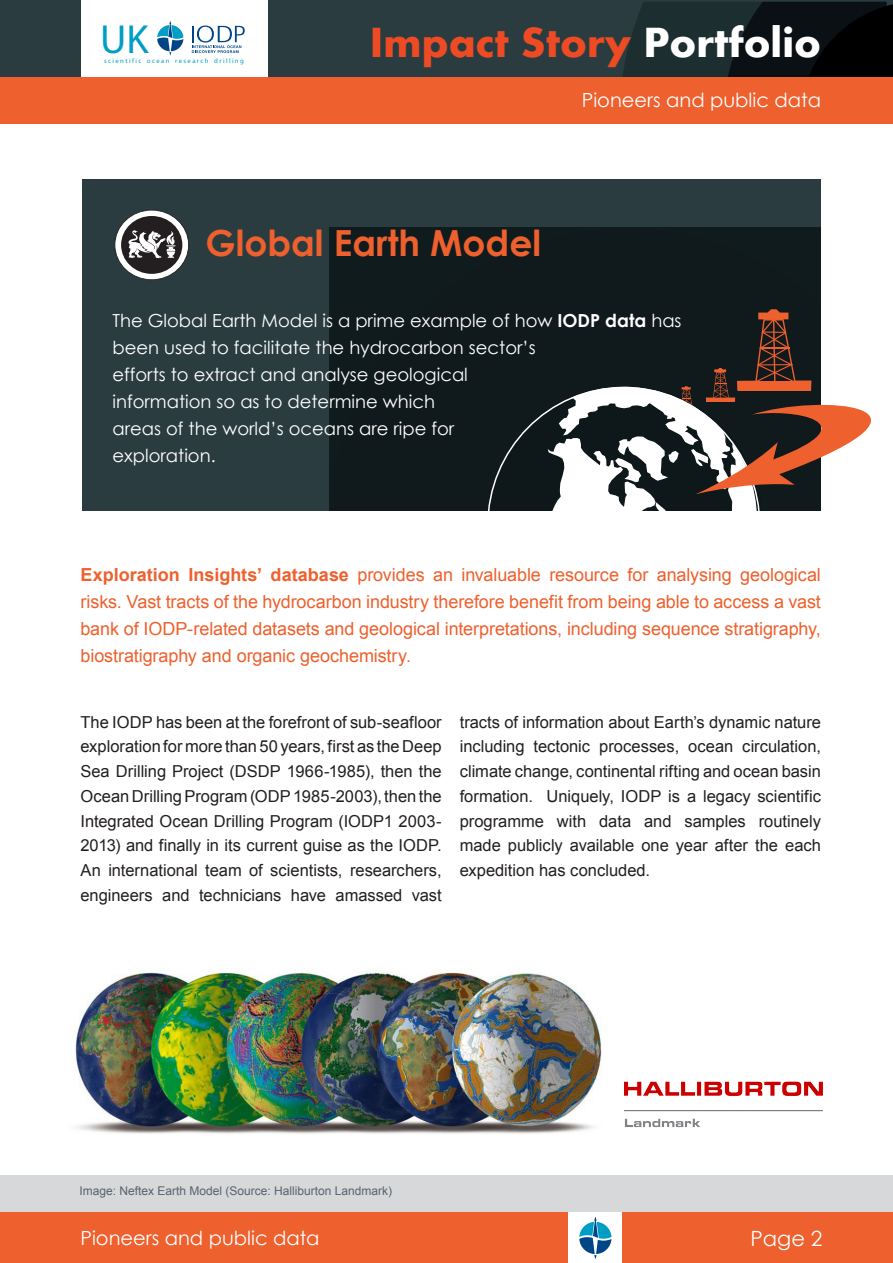
<style>
.page{position:relative;width:893px;height:1263px;background:#fff}
.page>*{position:absolute;margin:0;border:0;box-sizing:border-box;transform-origin:0 0}
.t1{font:700 43.5px "Aharoni";color:#ee4b24}
.t2{font:40.65px "Myriad Pro";color:#009ec5}
.head2{font:700 36px "Century Gothic";color:#ee602d}
.t3{font:21px "Century Gothic";color:#fff}
.t4{font:19.5px "Century Gothic";color:#fff}
.main_text_2_col{font:18px/27px "Arial";letter-spacing:-.005em;color:#ee602d;text-align:justify}
.Wnite_Century_Gotic{font:18px/27px "Century Gothic";color:#fff}
.main_text_2_col-2{font:16.5px/24.8px "Arial";color:#231f20;text-align:justify}
.caption-dark_text{font:12px "Arial";color:#57636e}
.t5{font:6.6px "Myriad Pro";color:#009ec5}
.s1{color:#fff}
.s2{font-weight:700}
</style>
<div class="page">
<div style="left:268px;top:0;width:625px;height:81px;background:#2a3c3f"></div>
<svg style="left:623px;top:2px;width:270px;height:75px"></svg>
<div style="left:623px;top:1213px;width:270px;height:50px;background:#ee602d"></div>
<div style="left:0;top:1213px;width:567px;height:50px;background:#ee602d"></div>
<div style="left:0;top:0;width:80px;height:81px;background:#2a3c3f"></div>
<svg style="left:157px;top:21px;width:26px;height:35px"></svg>
<svg style="left:192px;top:26px;width:53px;height:27px"></svg>
<svg style="left:579px;top:1216px;width:32px;height:43px"></svg>
<div style="left:0;top:77px;width:893px;height:47px;background:#ee602d"></div>
<div style="left:82px;top:180px;width:739px;height:331px;background:#2a3c3f"></div>
<div style="left:330px;top:228px;width:491px;height:283px;background:#101a1c"></div>
<div style="left:407px;top:306px;width:414px;height:205px;background:#101a1c"></div>
<img style="left:75px;top:968px;width:527px;height:166px">
<svg style="left:487px;top:309px;width:384px;height:202px;background:#5e5855"></svg>
<svg style="left:114px;top:210px;width:75px;height:70px"></svg>
<div style="left:0;top:1176px;width:893px;height:36px;background:#d7d8da"></div>
<img style="left:624px;top:1081px;width:198px;height:47px">
<h2 class="t2" style="left:100px;top:14px;width:50px">UK</h2>
<p class="t5" style="left:104px;top:57px;width:141px">s c i e n t i f i c o c e a n r e s e a r c h d r i l l i n g</p>
<h1 class="t1" style="left:370px;top:25px;width:453px">Impact Story <span class="s1">Portfolio</span></h1>
<p class="t4" style="left:582px;top:87px;width:241px">Pioneers and public data</p>
<p class="head2" style="left:206px;top:216px;width:337px">Global Earth Model</p>
<p class="Wnite_Century_Gotic" style="left:112px;top:306px;width:571px">The Global Earth Model is a prime example of how <span class="s2">IODP data</span> has been used to facilitate the hydrocarbon sector’s<br>efforts to extract and analyse geological<br>information so as to determine which<br>areas of the world’s oceans are ripe for<br>exploration.</p>
<p class="main_text_2_col" style="left:80px;top:562px;width:742px"><span class="s2">Exploration Insights’ database</span> provides an invaluable resource for analysing geological risks. Vast tracts of the hydrocarbon industry therefore benefit from being able to access a vast bank of IODP-related datasets and geological interpretations, including sequence stratigraphy, biostratigraphy and organic geochemistry.</p>
<p class="main_text_2_col-2" style="left:80px;top:710px;width:363px">The IODP has been at the forefront of sub-seafloor exploration for more than 50 years, first as the Deep Sea Drilling Project (DSDP 1966-1985), then the Ocean Drilling Program (ODP 1985-2003), then the Integrated Ocean Drilling Program (IODP1 2003- 2013) and finally in its current guise as the IODP.<br>An international team of scientists, researchers, engineers and technicians have amassed vast</p>
<p class="main_text_2_col-2" style="left:460px;top:710px;width:363px">tracts of information about Earth’s dynamic nature including tectonic processes, ocean circulation, climate change, continental rifting and ocean basin formation. Uniquely, IODP is a legacy scientific programme with data and samples routinely made publicly available one year after the each expedition has concluded.</p>
<p class="caption-dark_text" style="left:80px;top:1183px;width:314px">Image: Neftex Earth Model (Source: Halliburton Landmark)</p>
<p class="t4" style="left:80px;top:1224px;width:241px">Pioneers and public data</p>
<p class="t3" style="left:750px;top:1224px;width:74px">Page 2</p>
</div>
